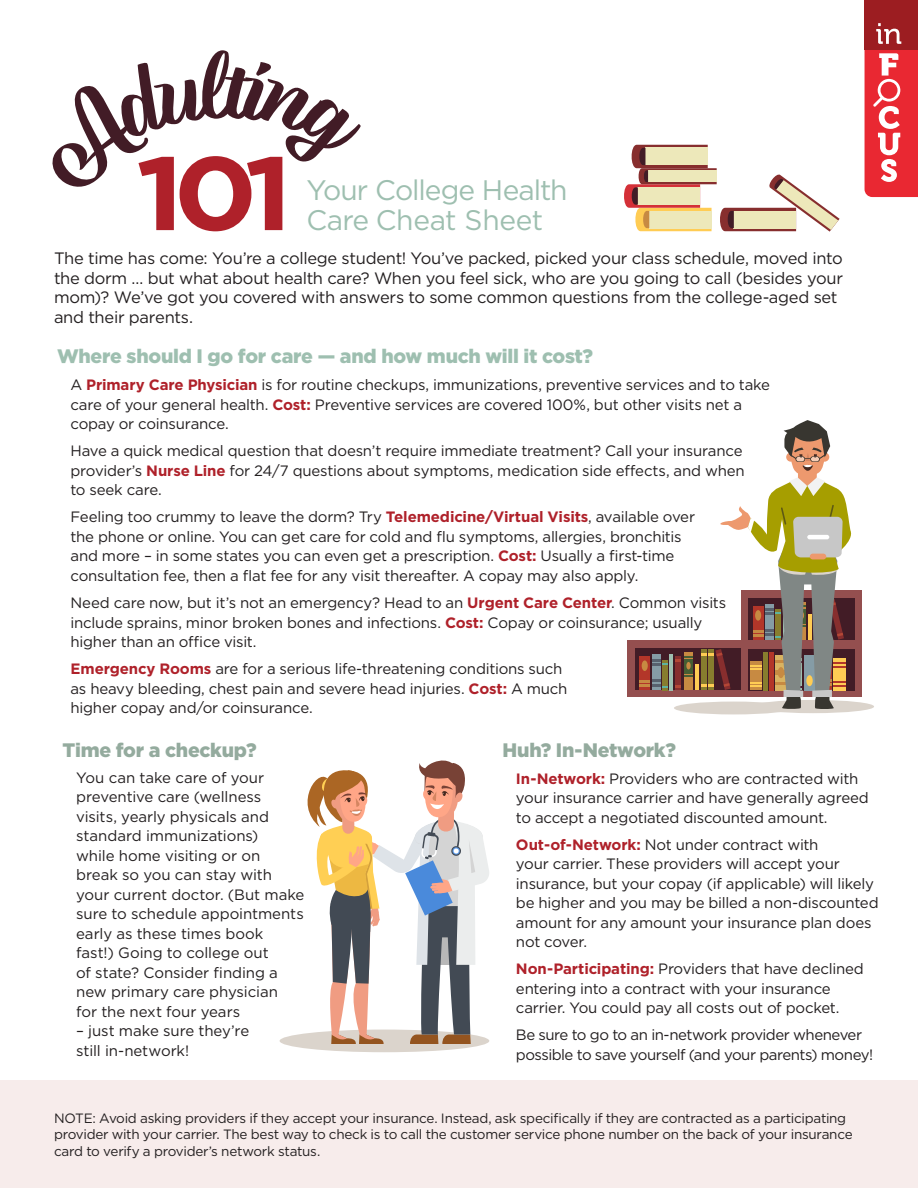
<style>
.page{position:relative;width:918px;height:1188px;background:#fff}
.page>*{position:absolute;margin:0;border:0;box-sizing:border-box;transform-origin:0 0}
.t1{font:700 103.95px "Gotham";color:#af212a;scale:1.11 1}
.t2{font:28.2px/30.5px "Gotham";letter-spacing:-.03em;color:#9ebfb0}
.t3{font:900 19.5px "Gotham";letter-spacing:-.015em;color:#9ebfb0}
.t4{font:900 19.5px "Gotham";letter-spacing:-.015em;color:#94ab9e}
.t5{font:16.5px/19.5px "Gotham";letter-spacing:-.02em;color:#231f20}
.t6{font:15px/19.5px "Gotham";letter-spacing:-.015em;color:#231f20}
.t7{font:15px/19.5px "Gotham";letter-spacing:-.035em;color:#231f20}
.t8{font:13.5px/16.5px "Gotham";letter-spacing:-.02em;color:#231f20}
.s1{font-weight:700;color:#af212a}
</style>
<div class="page">
<div style="left:280px;top:1030px;width:209px;height:22px;background:#dbd4cc;border-radius:50%"></div>
<div style="left:0;top:1080px;width:918px;height:108px;background:#f7eceb"></div>
<svg style="left:624px;top:145px;width:216px;height:87px"></svg>
<div style="left:628px;top:641px;width:120px;height:56px;background:#944f4f"></div>
<div style="left:635px;top:648px;width:106px;height:42px;background:#421c26"></div>
<div style="left:639px;top:657px;width:11px;height:33px;background:#b33629"></div>
<div style="left:642px;top:660px;width:6px;height:11px;background:#c78a42;border-radius:50%"></div>
<div style="left:652px;top:655px;width:8px;height:35px;background:#859ca6"></div>
<div style="left:675px;top:657px;width:6px;height:33px;background:#872e2e"></div>
<svg style="left:675px;top:686px;width:6px;height:2px"></svg>
<div style="left:662px;top:660px;width:6px;height:30px;background:#877d2e"></div>
<svg style="left:639px;top:680px;width:29px;height:8px"></svg>
<svg style="left:652px;top:659px;width:16px;height:6px"></svg>
<hr style="left:669px;top:654px;width:4px;height:36px;background:#9ebfb0">
<div style="left:684px;top:653px;width:9px;height:37px;background:#c78a42"></div>
<svg style="left:675px;top:656px;width:18px;height:6px"></svg>
<svg style="left:684px;top:675px;width:9px;height:2px"></svg>
<div style="left:684px;top:659px;width:9px;height:15px;background:#455e33"></div>
<div style="left:686px;top:662px;width:5px;height:8px;background:#c78a42;border-radius:50%"></div>
<hr style="left:695px;top:665px;width:4px;height:25px;background:#ffcc54">
<div style="left:741px;top:590px;width:120px;height:107px;background:#944f4f"></div>
<svg style="left:291px;top:760px;width:199px;height:284px"></svg>
<div style="left:752px;top:700px;width:122px;height:13px;background:#dbd4cc;border-radius:50%"></div>
<div style="left:674px;top:702px;width:119px;height:12px;background:#dbd4cc;border-radius:50%"></div>
<svg style="left:701px;top:420px;width:154px;height:289px"></svg>
<div style="left:865px;top:0;width:53px;height:49px;background:#9c1d21"></div>
<svg style="left:865px;top:23px;width:53px;height:174px"></svg>
<p class="t1" style="left:136px;top:124px;width:143px">101</p>
<p class="t2" style="left:307px;top:174px;width:262px">Your College Health<br>Care Cheat Sheet</p>
<p class="t5" style="left:54px;top:248px;width:791px">The time has come: You’re a college student! You’ve packed, picked your class schedule, moved into the dorm … but what about health care? When you feel sick, who are you going to call (besides your mom)? We’ve got you covered with answers to some common questions from the college‑aged set and their parents.</p>
<p class="t3" style="left:57px;top:343px;width:538px">Where should I go for care — and how much will it cost?</p>
<p class="t6" style="left:70px;top:375px;width:701px">A <span class="s1">Primary Care Physician</span> is for routine checkups, immunizations, preventive services and to take care of your general health. <span class="s1">Cost:</span> Preventive services are covered 100%, but other visits net a copay or coinsurance.</p>
<p class="t6" style="left:70px;top:441px;width:676px">Have a quick medical question that doesn’t require immediate treatment? Call your insurance provider’s <span class="s1">Nurse Line</span> for 24/7 questions about symptoms, medication side effects, and when to seek care.</p>
<p class="t6" style="left:70px;top:507px;width:626px">Feeling too crummy to leave the dorm? Try <span class="s1">Telemedicine/Virtual Visits</span>, available over the phone or online. You can get care for cold and flu symptoms, allergies, bronchitis and more – in some states you can even get a prescription. <span class="s1">Cost:</span> Usually a first‑time consultation fee, then a flat fee for any visit thereafter. A copay may also apply.</p>
<p class="t6" style="left:70px;top:593px;width:657px">Need care now, but it’s not an emergency? Head to an <span class="s1">Urgent Care Center</span>. Common visits include sprains, minor broken bones and infections. <span class="s1">Cost:</span> Copay or coinsurance; usually higher than an office visit.</p>
<p class="t6" style="left:70px;top:659px;width:499px"><span class="s1">Emergency Rooms</span> are for a serious life‑threatening conditions such as heavy bleeding, chest pain and severe head injuries. <span class="s1">Cost:</span> A much higher copay and/or coinsurance.</p>
<p class="t4" style="left:63px;top:736px;width:195px">Time for a checkup?</p>
<p class="t6" style="left:76px;top:768px;width:230px">You can take care of your preventive care (wellness visits, yearly physicals and standard immunizations)<br>while home visiting or on break so you can stay with your current doctor. (But make sure to schedule appointments early as these times book fast!) Going to college out<br>of state? Consider finding a new primary care physician<br>for the next four years</p>
<p class="t6" style="left:76px;top:1021px;width:175px">– just make sure they’re still in‑network!</p>
<p class="t4" style="left:502px;top:736px;width:175px">Huh? In‑Network?</p>
<p class="t6" style="left:516px;top:768px;width:354px"><span class="s1">In‑Network:</span> Providers who are contracted with your insurance carrier and have generally agreed to accept a negotiated discounted amount.</p>
<p class="t6" style="left:516px;top:834px;width:364px"><span class="s1">Out‑of‑Network:</span> Not under contract with<br>your carrier. These providers will accept your insurance, but your copay (if applicable) will likely be higher and you may be billed a non‑discounted amount for any amount your insurance plan does not cover.</p>
<p class="t6" style="left:516px;top:959px;width:349px"><span class="s1">Non‑Participating:</span> Providers that have declined entering into a contract with your insurance carrier. You could pay all costs out of pocket.</p>
<p class="t7" style="left:516px;top:1025px;width:359px">Be sure to go to an in‑network provider whenever possible to save yourself (and your parents) money!</p>
<p class="t8" style="left:54px;top:1110px;width:800px">NOTE: Avoid asking providers if they accept your insurance. Instead, ask specifically if they are contracted as a participating provider with your carrier. The best way to check is to call the customer service phone number on the back of your insurance card to verify a provider’s network status.</p>
</div>
